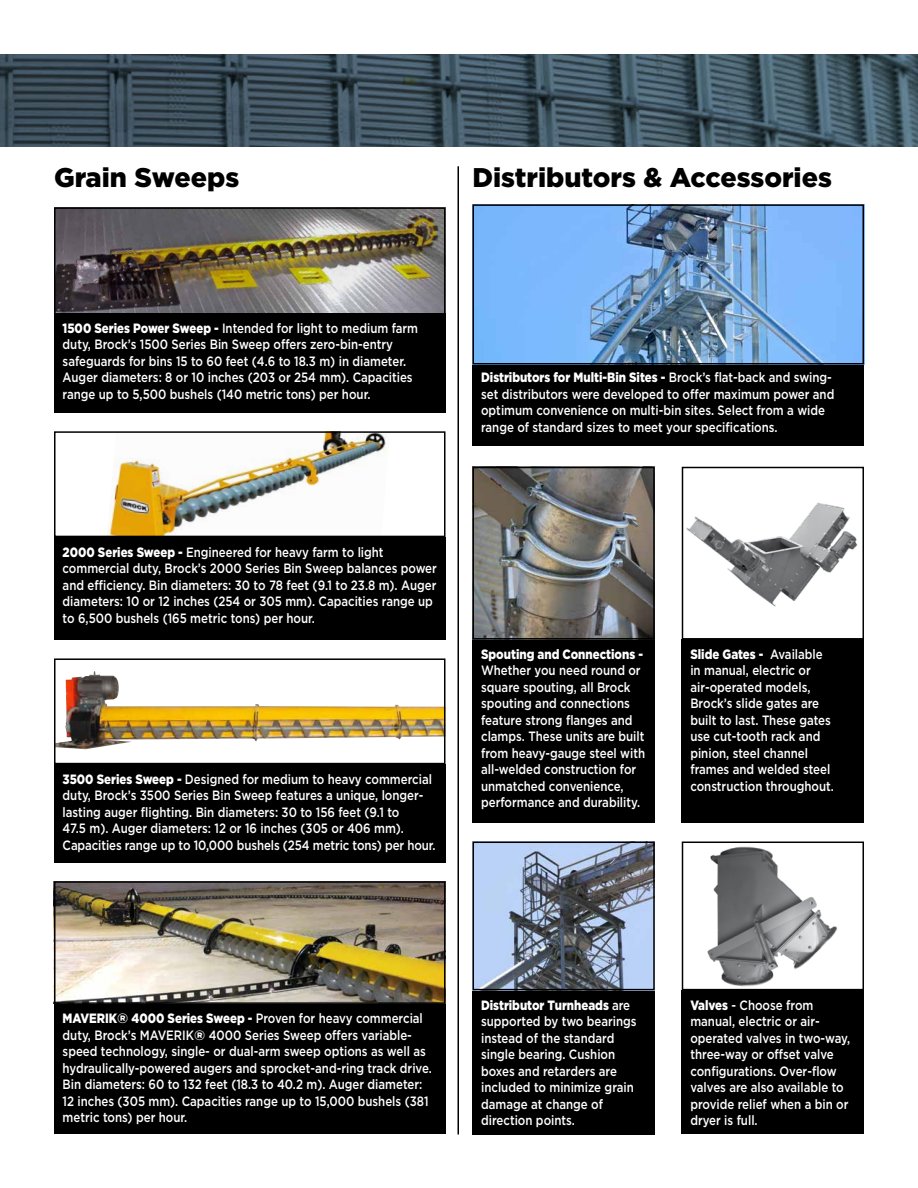
<style>
.page{position:relative;width:918px;height:1188px;background:#fff}
.page>*{position:absolute;margin:0;border:0;box-sizing:border-box;transform-origin:0 0}
.t1{font:900 27px "Gotham";color:#000}
.t2{font:500 13.5px/16.5px "Gotham";color:#fff;scale:.85 1}
.t3{font:900 13.5px "Gotham";color:#fff;scale:.85 1}
.s1{font-weight:900}
</style>
<div class="page">
<img style="left:57px;top:210px;width:385px;height:102px">
<div style="left:54px;top:207px;width:391px;height:108px;border:2px solid #000"></div>
<svg style="left:0;top:54px;width:918px;height:92px;background:#3d505c"></svg>
<img style="left:107px;top:434px;width:282px;height:100px">
<div style="left:54px;top:431px;width:392px;height:106px;border:2px solid #000"></div>
<div style="left:472px;top:363px;width:392px;height:83px;background:#000"></div>
<img style="left:475px;top:207px;width:386px;height:154px">
<div style="left:472px;top:204px;width:392px;height:160px;border:2px solid #000"></div>
<div style="left:472px;top:640px;width:183px;height:183px;background:#000"></div>
<img style="left:475px;top:470px;width:177px;height:167px">
<div style="left:472px;top:467px;width:183px;height:173px;border:2px solid #000"></div>
<div style="left:54px;top:313px;width:391px;height:100px;background:#000"></div>
<div style="left:54px;top:764px;width:392px;height:99px;background:#000"></div>
<img style="left:57px;top:671px;width:385px;height:78px">
<div style="left:54px;top:658px;width:391px;height:106px;border:2px solid #000"></div>
<div style="left:54px;top:1004px;width:392px;height:130px;background:#000"></div>
<img style="left:57px;top:884px;width:385px;height:117px">
<div style="left:54px;top:881px;width:391px;height:123px;border:2px solid #000"></div>
<img style="left:686px;top:502px;width:172px;height:105px">
<div style="left:682px;top:467px;width:182px;height:173px;border:2px solid #000"></div>
<div style="left:682px;top:640px;width:182px;height:183px;background:#000"></div>
<div style="left:472px;top:990px;width:183px;height:145px;background:#000"></div>
<div style="left:682px;top:990px;width:182px;height:144px;background:#000"></div>
<img style="left:476px;top:845px;width:176px;height:142px">
<div style="left:473px;top:842px;width:182px;height:148px;border:2px solid #000"></div>
<img style="left:707px;top:846px;width:131px;height:141px">
<div style="left:682px;top:842px;width:182px;height:148px;border:2px solid #000"></div>
<hr style="left:458px;top:166px;width:1px;height:969px;background:#000">
<div style="left:54px;top:537px;width:392px;height:103px;background:#000"></div>
<h1 class="t1" style="left:54px;top:159px;width:187px">Grain Sweeps</h1>
<h1 class="t1" style="left:472px;top:159px;width:361px">Distributors &amp; Accessories</h1>
<p class="t2" style="left:63px;top:319px;width:420px"><span class="s1">1500 Series Power Sweep -</span> Intended for light to medium farm duty, Brock’s 1500 Series Bin Sweep offers zero-bin-entry safeguards for bins 15 to 60 feet (4.6 to 18.3 m) in diameter.<br>Auger diameters: 8 or 10 inches (203 or 254 mm). Capacities range up to 5,500 bushels (140 metric tons) per hour.</p>
<p class="t2" style="left:481px;top:369px;width:417px"><span class="s1">Distributors for Multi-Bin Sites -</span> Brock’s flat-back and swing&shy;set distributors were developed to offer maximum power and optimum convenience on multi-bin sites. Select from a wide range of standard sizes to meet your specifications.</p>
<p class="t2" style="left:63px;top:543px;width:442px"><span class="s1">2000 Series Sweep -</span> Engineered for heavy farm to light commercial duty, Brock’s 2000 Series Bin Sweep balances power and efficiency. Bin diameters: 30 to 78 feet (9.1 to 23.8 m). Auger diameters: 10 or 12 inches (254 or 305 mm). Capacities range up to 6,500 bushels (165 metric tons) per hour.</p>
<p class="t2" style="left:63px;top:771px;width:440px"><span class="s1">3500 Series Sweep -</span> Designed for medium to heavy commercial duty, Brock’s 3500 Series Bin Sweep features a unique, longer&shy;lasting auger flighting. Bin diameters: 30 to 156 feet (9.1 to<br>47.5 m). Auger diameters: 12 or 16 inches (305 or 406 mm).<br>Capacities range up to 10,000 bushels (254 metric tons) per hour.</p>
<p class="t3" style="left:481px;top:645px;width:192px">Spouting and Connections -</p>
<p class="t2" style="left:481px;top:662px;width:195px">Whether you need round or square spouting, all Brock spouting and connections feature strong flanges and clamps. These units are built from heavy-gauge steel with all-welded construction for unmatched convenience, performance and durability.</p>
<p class="t2" style="left:690px;top:646px;width:170px"><span class="s1">Slide Gates -</span> Available in manual, electric or air‑operated models,<br>Brock’s slide gates are built to last. These gates use cut-tooth rack and pinion, steel channel frames and welded steel construction throughout.</p>
<p class="t2" style="left:63px;top:1010px;width:436px"><span class="s1">MAVERIK® 4000 Series Sweep -</span> Proven for heavy commercial duty, Brock’s MAVERIK<span class="s1">®</span> 4000 Series Sweep offers variable&shy;speed technology, single- or dual-arm sweep options as well as hydraulically-powered augers and sprocket-and-ring track drive.<br>Bin diameters: 60 to 132 feet (18.3 to 40.2 m). Auger diameter:<br>12 inches (305 mm). Capacities range up to 15,000 bushels (381 metric tons) per hour.</p>
<p class="t2" style="left:481px;top:997px;width:184px"><span class="s1">Distributor Turnheads</span> are supported by two bearings instead of the standard single bearing. Cushion boxes and retarders are included to minimize grain damage at change of direction points.</p>
<p class="t2" style="left:690px;top:997px;width:190px"><span class="s1">Valves</span> - Choose from manual, electric or air&shy;operated valves in two-way, three-way or offset valve configurations. Over-flow valves are also available to provide relief when a bin or dryer is full.</p>
</div>
